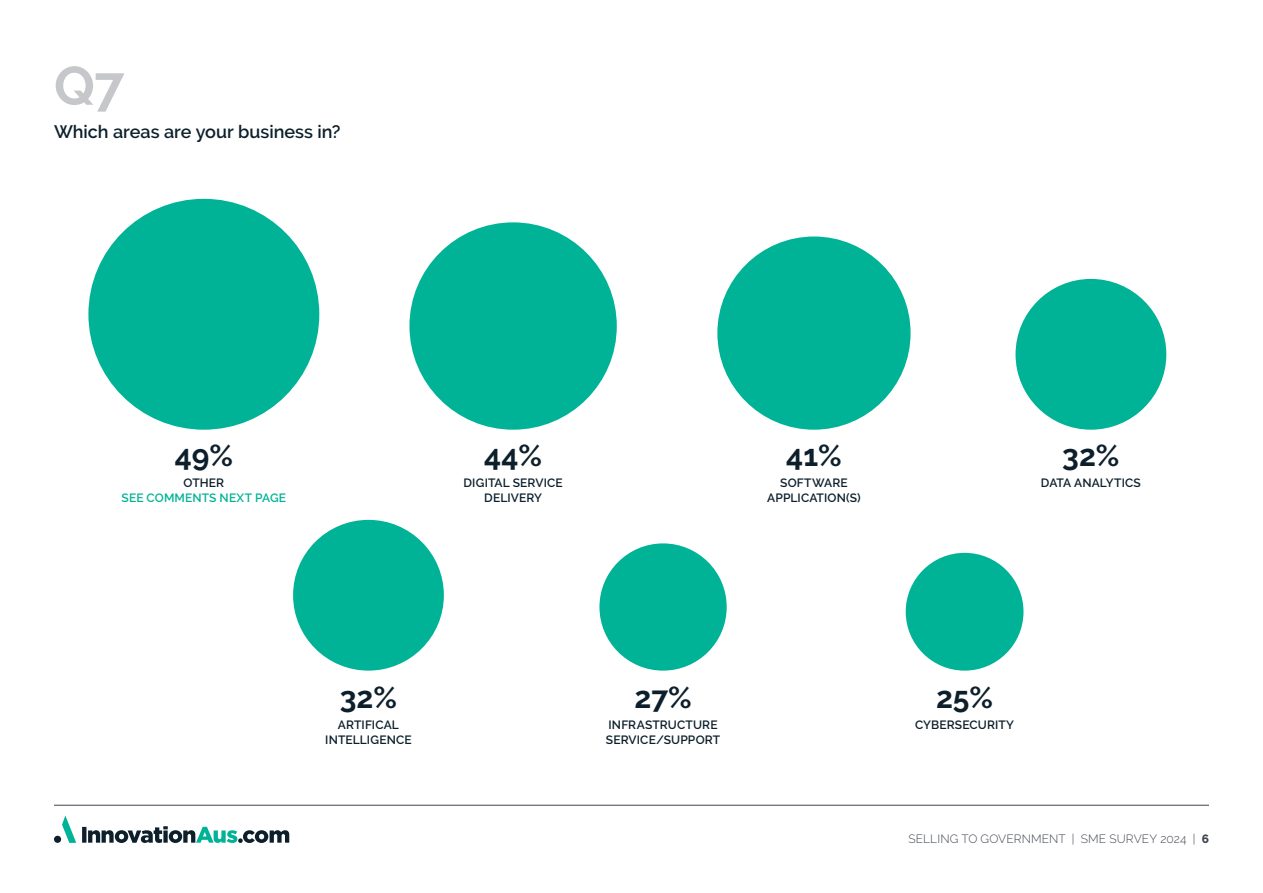
<style>
.page{position:relative;width:1263px;height:893px;background:#fff}
.page>*{position:absolute;margin:0;border:0;box-sizing:border-box;transform-origin:0 0}
.t1{font:700 54px "Raleway";color:#c6c7cb}
.t2{font:700 30px "Raleway";color:#0c1f2b}
.t3{font:600 18px "Raleway";color:#0c1f2b}
.t4{font:600 12px/15px "Raleway";letter-spacing:.01em;color:#0c1f2b;text-align:center}
.t5{font:300 12px "Raleway";letter-spacing:.01em;color:#404651}
.t6{font:600 12px "Raleway";letter-spacing:.015em;color:#00b396}
.s1{font-weight:800}
</style>
<div class="page">
<hr style="left:54px;top:805px;width:1155px;height:1px;background:#404651">
<svg style="left:62px;top:815px;width:14px;height:28px"></svg>
<svg style="left:82px;top:826px;width:207px;height:17px"></svg>
<div style="left:54px;top:836px;width:7px;height:7px;background:#0c1f2b;border-radius:50%"></div>
<div style="left:1015px;top:279px;width:151px;height:151px;background:#00b397;border-radius:50%"></div>
<div style="left:717px;top:236px;width:193px;height:194px;background:#00b397;border-radius:50%"></div>
<div style="left:88px;top:199px;width:231px;height:231px;background:#00b397;border-radius:50%"></div>
<div style="left:409px;top:222px;width:208px;height:208px;background:#00b397;border-radius:50%"></div>
<div style="left:906px;top:553px;width:117px;height:118px;background:#00b397;border-radius:50%"></div>
<div style="left:293px;top:520px;width:151px;height:151px;background:#00b397;border-radius:50%"></div>
<div style="left:599px;top:543px;width:128px;height:128px;background:#00b397;border-radius:50%"></div>
<h1 class="t1" style="left:54px;top:55px;width:72px">Q7</h1>
<h3 class="t3" style="left:54px;top:122px;width:288px">Which areas are your business in?</h3>
<h2 class="t2" style="left:175px;top:439px;width:60px">49%</h2>
<p class="t4" style="left:184px;top:476px;width:42px">OTHER</p>
<p class="t6" style="left:121px;top:491px;width:166px">SEE COMMENTS NEXT PAGE</p>
<h2 class="t2" style="left:484px;top:439px;width:59px">44%</h2>
<p class="t4" style="left:463px;top:476px;width:101px">DIGITAL SERVICE<br>DELIVERY</p>
<h2 class="t2" style="left:786px;top:439px;width:57px">41%</h2>
<p class="t4" style="left:767px;top:476px;width:95px">SOFTWARE<br>APPLICATION(S)</p>
<h2 class="t2" style="left:1062px;top:439px;width:59px">32%</h2>
<p class="t4" style="left:1041px;top:476px;width:102px">DATA ANALYTICS</p>
<h2 class="t2" style="left:340px;top:680px;width:59px">32%</h2>
<p class="t4" style="left:325px;top:717px;width:88px">ARTIFICAL<br>INTELLIGENCE</p>
<h2 class="t2" style="left:634px;top:680px;width:59px">27%</h2>
<p class="t4" style="left:606px;top:717px;width:116px;text-align:left">INFRASTRUCTURE<br>SERVICE/SUPPORT</p>
<h2 class="t2" style="left:936px;top:680px;width:59px">25%</h2>
<p class="t4" style="left:915px;top:717px;width:101px">CYBERSECURITY</p>
<p class="t5" style="left:908px;top:831px;width:302px">SELLING TO GOVERNMENT | SME SURVEY 2024 | <span class="s1">6</span></p>
</div>
